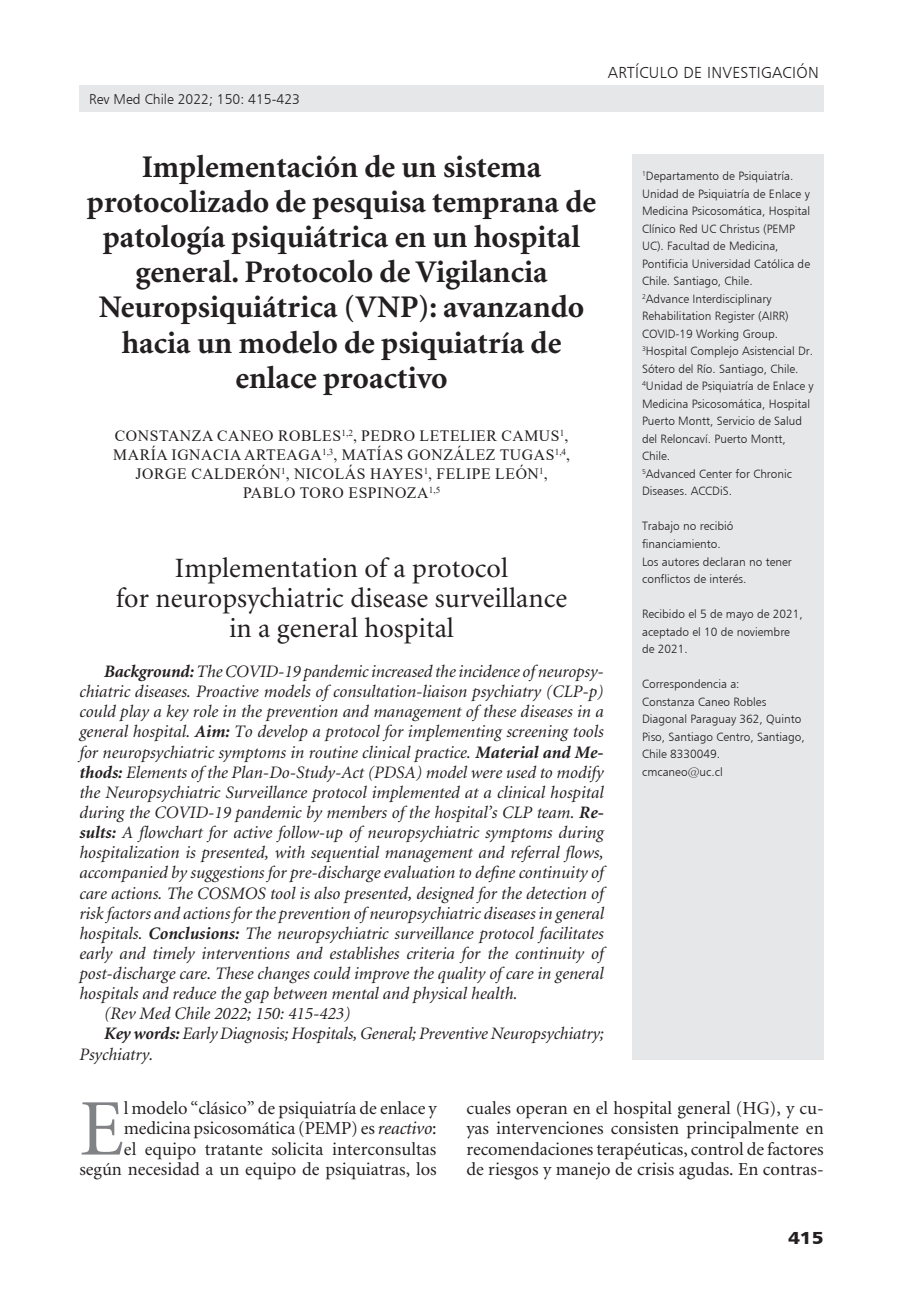
<style>
.page{position:relative;width:918px;height:1315px;background:#fff}
.page>*{position:absolute;margin:0;border:0;box-sizing:border-box;transform-origin:0 0}
.t1{font:80.33px "Minion";color:#808285}
.t2{font:700 31.5px/35px "Minion";color:#231f20;text-align:center}
.t3{font:28px/29.8px "Minion";color:#231f20;text-align:center}
.t4{font:18.38px/20.1px "Minion";color:#231f20;text-align:right}
.t5{font:italic 17.5px "Minion";color:#231f20}
.t6{font:17.5px "Humanist 777 BT Black B";color:#231f20;scale:1.1 1}
.t7{font:15.75px/18.9px "Times New Roman";letter-spacing:.035em;color:#231f20;text-align:center}
.t8{font:15.75px "Humanist 777 BT Light B";letter-spacing:.02em;color:#231f20}
.t9{font:14px "Humanist 777 BT Light B";color:#231f20}
.t10{font:11.9px/17.5px "Humanist 777 BT Light B";color:#231f20}
.s1{font-weight:700}
.s2{font-style:italic}
</style>
<div class="page">
<div style="left:79px;top:85px;width:744px;height:26px;background:#e6e7e9"></div>
<div style="left:632px;top:154px;width:191px;height:905px;background:#e6e7e9"></div>
<p class="t9" style="left:89px;top:90px;width:212px">Rev Med Chile 2022; 150: 415-423</p>
<p class="t8" style="left:608px;top:63px;width:212px">ARTÍCULO DE INVESTIGACIÓN</p>
<h2 class="t2" style="left:87px;top:151px;width:511px">Implementación de un sistema protocolizado de pesquisa temprana de patología psiquiátrica en un hospital general. Protocolo de Vigilancia<br>Neuropsiquiátrica (VNP): avanzando hacia un modelo de psiquiatría de enlace proactivo</h2>
<p class="t7" style="left:113px;top:426px;width:458px">CONSTANZA CANEO ROBLES<sup>1,2</sup>, PEDRO LETELIER CAMUS<sup>1</sup>, MARÍA IGNACIA ARTEAGA<sup>1,3</sup>, MATÍAS GONZÁLEZ TUGAS<sup>1,4</sup>, JORGE CALDERÓN<sup>1</sup>, NICOLÁS HAYES<sup>1</sup>, FELIPE LEÓN<sup>1</sup>, PABLO TORO ESPINOZA<sup>1,5</sup></p>
<h3 class="t3" style="left:116px;top:554px;width:453px">Implementation of a protocol<br>for neuropsychiatric disease surveillance in a general hospital</h3>
<p class="t5" style="left:104px;top:663px;width:501px"><span class="s1">Background:</span> The COVID-19 pandemic increased the incidence of neuropsy-</p>
<p class="t5" style="left:79px;top:683px;width:526px">chiatric diseases. Proactive models of consultation-liaison psychiatry (CLP-p)</p>
<p class="t5" style="left:79px;top:703px;width:526px">could play a key role in the prevention and management of these diseases in a</p>
<p class="t5" style="left:79px;top:723px;width:526px">general hospital. <span class="s1">Aim:</span> To develop a protocol for implementing screening tools</p>
<p class="t5" style="left:79px;top:743px;width:526px">for neuropsychiatric symptoms in routine clinical practice. <span class="s1">Material and Me-</span></p>
<p class="t5" style="left:79px;top:763px;width:526px"><span class="s1">thods:</span> Elements of the Plan-Do-Study-Act (PDSA) model were used to modify</p>
<p class="t5" style="left:79px;top:783px;width:526px">the Neuropsychiatric Surveillance protocol implemented at a clinical hospital</p>
<p class="t5" style="left:79px;top:804px;width:526px">during the COVID-19 pandemic by members of the hospital’s CLP team. <span class="s1">Re-</span></p>
<p class="t5" style="left:79px;top:824px;width:526px"><span class="s1">sults:</span> A flowchart for active follow-up of neuropsychiatric symptoms during</p>
<p class="t5" style="left:79px;top:844px;width:526px">hospitalization is presented, with sequential management and referral flows,</p>
<p class="t5" style="left:79px;top:864px;width:526px">accompanied by suggestions for pre-discharge evaluation to define continuity of</p>
<p class="t5" style="left:79px;top:884px;width:526px">care actions. The COSMOS tool is also presented, designed for the detection of</p>
<p class="t5" style="left:79px;top:904px;width:526px">risk factors and actions for the prevention of neuropsychiatric diseases in general</p>
<p class="t5" style="left:79px;top:924px;width:526px">hospitals. <span class="s1">Conclusions:</span> The neuropsychiatric surveillance protocol facilitates</p>
<p class="t5" style="left:79px;top:944px;width:526px">early and timely interventions and establishes criteria for the continuity of</p>
<p class="t5" style="left:79px;top:965px;width:526px">post-discharge care. These changes could improve the quality of care in general</p>
<p class="t5" style="left:79px;top:985px;width:440px">hospitals and reduce the gap between mental and physical health.</p>
<p class="t5" style="left:104px;top:1005px;width:248px">(Rev Med Chile 2022; 150: 415-423)</p>
<p class="t5" style="left:104px;top:1025px;width:501px"><span class="s1">Key words:</span> Early Diagnosis; Hospitals, General; Preventive Neuropsychiatry;</p>
<p class="t5" style="left:79px;top:1045px;width:76px">Psychiatry.</p>
<p class="t10" style="left:642px;top:167px;width:173px"><sup>1</sup>Departamento de Psiquiatría.<br>Unidad de Psiquiatría de Enlace y<br>Medicina Psicosomática, Hospital<br>Clínico Red UC Christus (PEMP<br>UC). Facultad de Medicina,<br>Pontificia Universidad Católica de<br>Chile. Santiago, Chile.<br><sup>2</sup>Advance Interdisciplinary<br>Rehabilitation Register (AIRR)<br>COVID-19 Working Group.<br><sup>3</sup>Hospital Complejo Asistencial Dr.<br>Sótero del Río. Santiago, Chile.<br><sup>4</sup>Unidad de Psiquiatría de Enlace y<br>Medicina Psicosomática, Hospital<br>Puerto Montt, Servicio de Salud del Reloncaví. Puerto Montt,<br>Chile.<br><sup>5</sup>Advanced Center for Chronic<br>Diseases. ACCDiS.</p>
<p class="t10" style="left:642px;top:517px;width:151px">Trabajo no recibió financiamiento.<br>Los autores declaran no tener conflictos de interés.</p>
<p class="t10" style="left:642px;top:605px;width:162px">Recibido el 5 de mayo de 2021, aceptado el 10 de noviembre de 2021.</p>
<p class="t10" style="left:642px;top:675px;width:164px">Correspondencia a:<br>Constanza Caneo Robles<br>Diagonal Paraguay 362, Quinto<br>Piso, Santiago Centro, Santiago,<br>Chile 8330049.<br>cmcaneo@uc.cl</p>
<p class="t4" style="left:79px;top:1099px;width:359px">l modelo “clásico” de psiquiatría de enlace y medicina psicosomática (PEMP) es <span class="s2">reactivo</span>:<br>el equipo tratante solicita interconsultas según necesidad a un equipo de psiquiatras, los</p>
<p class="t4" style="left:466px;top:1099px;width:359px;text-align:justify">cuales operan en el hospital general (HG), y cu&shy;yas intervenciones consisten principalmente en recomendaciones terapéuticas, control de factores de riesgos y manejo de crisis agudas. En contras-</p>
<h1 class="t1" style="left:79px;top:1089px;width:46px">E</h1>
<p class="t6" style="left:788px;top:1226px;width:34px">415</p>
</div>
